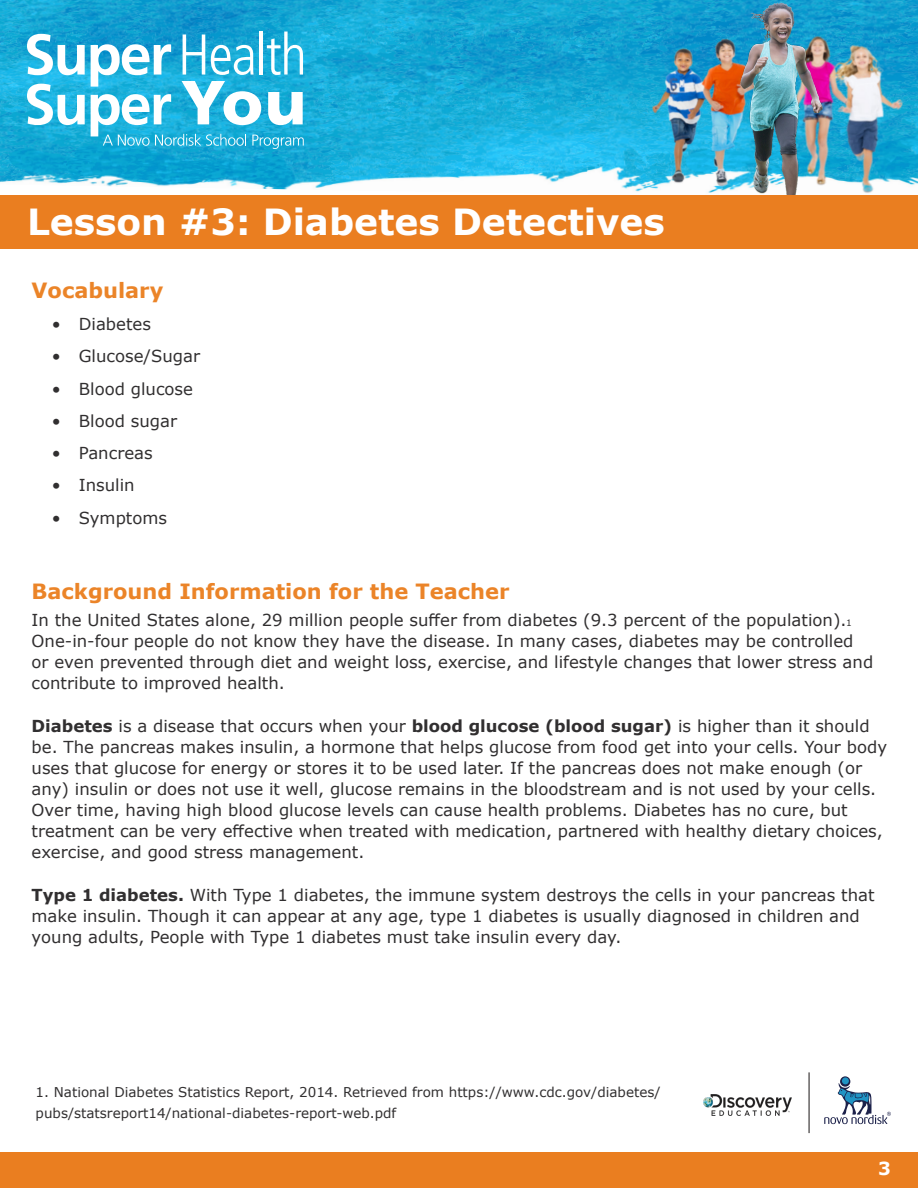
<style>
.page{position:relative;width:918px;height:1188px;background:#fff}
.page>*{position:absolute;margin:0;border:0;box-sizing:border-box;transform-origin:0 0}
.Body{font:700 36px "Verdana";color:#fff}
.t1{font:700 31.5px "Verdana";color:#fff}
.Body-2{font:700 21px "Verdana";color:#eb8428}
.t2{font:700 18px "Verdana";color:#fff}
.Body-3{font:16.5px/21px "Verdana";color:#312f30}
.Body-4{font:13.5px/21px "Verdana";color:#312f30}
.s1{font-size:9px}
.s2{font-weight:700}
</style>
<div class="page">
<div style="left:0;top:1152px;width:918px;height:36px;background:#ea7e20"></div>
<img style="left:703px;top:1094px;width:89px;height:21px">
<svg style="left:840px;top:1076px;width:10px;height:11px"></svg>
<div style="left:842px;top:1077px;width:7px;height:7px;background:#2194c4;border-radius:50%"></div>
<svg style="left:824px;top:1083px;width:67px;height:41px"></svg>
<hr style="left:809px;top:1072px;width:1px;height:61px;background:#231f20">
<img style="left:0;top:0;width:918px;height:193px">
<svg style="left:27px;top:84px;width:58px;height:41px"></svg>
<svg style="left:27px;top:34px;width:58px;height:41px"></svg>
<svg style="left:91px;top:32px;width:213px;height:117px"></svg>
<img style="left:822px;top:36px;width:81px;height:157px">
<img style="left:651px;top:37px;width:88px;height:151px">
<img style="left:739px;top:3px;width:83px;height:192px">
<div style="left:0;top:195px;width:918px;height:54px;background:#ea7e20"></div>
<p class="Body" style="left:27px;top:197px;width:639px">Lesson #3: Diabetes Detectives</p>
<h2 class="t1" style="left:27px;top:199px;width:398px">Student Activity Guide</h2>
<p class="Body-2" style="left:32px;top:275px;width:133px">Vocabulary</p>
<p class="Body-3" style="left:52px;top:314px;width:101px">• Diabetes</p>
<p class="Body-3" style="left:52px;top:346px;width:150px">• Glucose/Sugar</p>
<p class="Body-3" style="left:52px;top:378px;width:143px">• Blood glucose</p>
<p class="Body-3" style="left:52px;top:410px;width:127px">• Blood sugar</p>
<p class="Body-3" style="left:52px;top:443px;width:102px">• Pancreas</p>
<p class="Body-3" style="left:52px;top:475px;width:84px">• Insulin</p>
<p class="Body-3" style="left:52px;top:507px;width:117px">• Symptoms</p>
<p class="Body-2" style="left:32px;top:576px;width:480px">Background Information for the Teacher</p>
<p class="Body-3" style="left:32px;top:610px;width:843px">In the United States alone, 29 million people suffer from diabetes (9.3 percent of the population).<span class="s1">1<br></span>One-in-four people do not know they have the disease. In many cases, diabetes may be controlled or even prevented through diet and weight loss, exercise, and lifestyle changes that lower stress and contribute to improved health.</p>
<p class="Body-3" style="left:32px;top:715px;width:857px"><span class="s2">Diabetes</span> is a disease that occurs when your <span class="s2">blood glucose (blood sugar)</span> is higher than it should be. The pancreas makes insulin, a hormone that helps glucose from food get into your cells. Your body uses that glucose for energy or stores it to be used later. If the pancreas does not make enough (or any) insulin or does not use it well, glucose remains in the bloodstream and is not used by your cells.<br>Over time, having high blood glucose levels can cause health problems. Diabetes has no cure, but treatment can be very effective when treated with medication, partnered with healthy dietary choices, exercise, and good stress management.</p>
<p class="Body-3" style="left:32px;top:884px;width:844px"><span class="s2">Type 1 diabetes.</span> With Type 1 diabetes, the immune system destroys the cells in your pancreas that make insulin. Though it can appear at any age, type 1 diabetes is usually diagnosed in children and young adults, People with Type 1 diabetes must take insulin every day.</p>
<p class="Body-4" style="left:36px;top:1081px;width:626px">1. National Diabetes Statistics Report, 2014. Retrieved from https://www.cdc.gov/diabetes/ pubs/statsreport14/national-diabetes-report-web.pdf</p>
<p class="t2" style="left:878px;top:1156px;width:14px">3</p>
</div>
